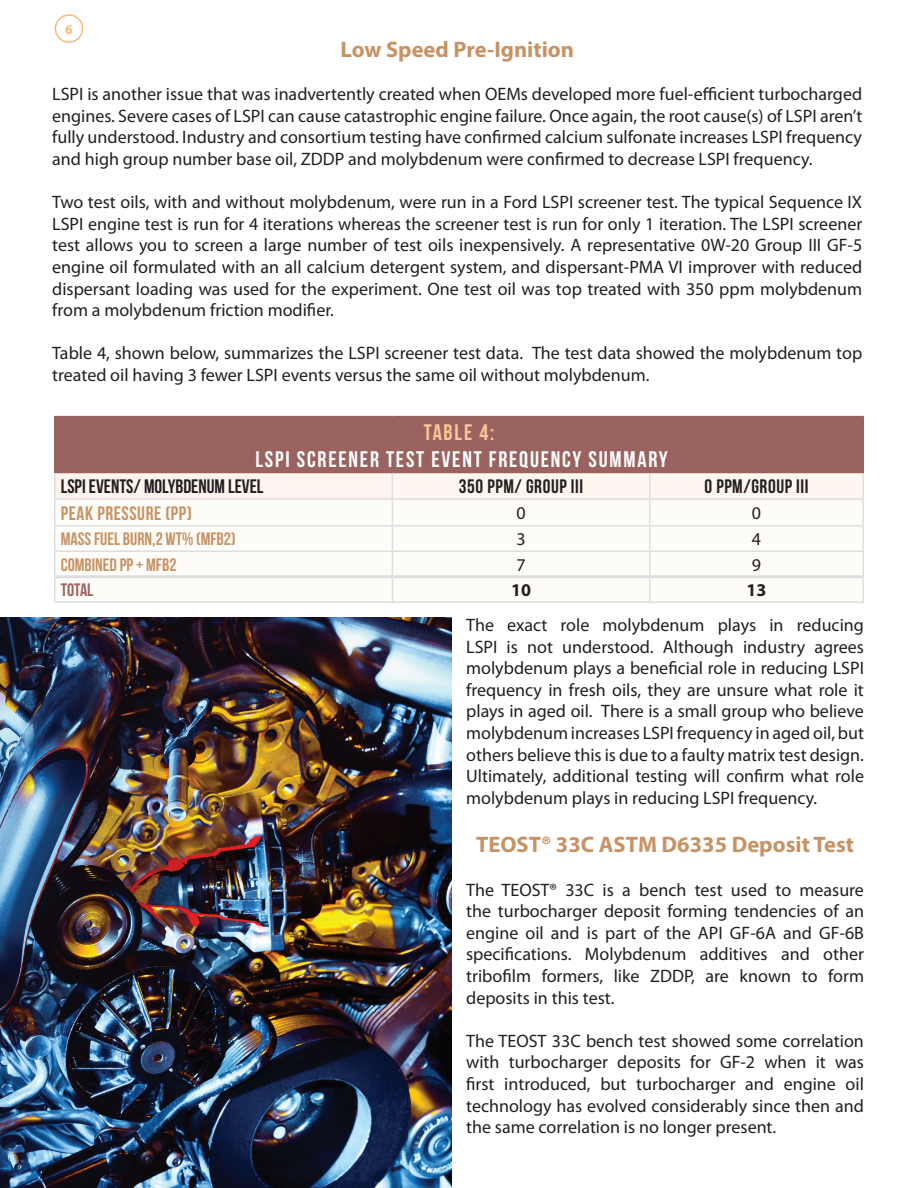
<style>
.page{position:relative;width:918px;height:1188px;background:#fff}
.page>*{position:absolute;margin:0;border:0;box-sizing:border-box;transform-origin:0 0}
.t1{font:700 22.5px "Myriad Pro";color:#c79365}
.t2{font:700 22.5px "Bebas Neue";letter-spacing:.08em;color:#fff}
.t3{font:700 22.5px "Bebas Neue";letter-spacing:.08em;color:#fac799}
.t4{font:700 19.5px "Bebas Neue";letter-spacing:.03em;color:#231f20}
.t5{font:700 19.5px "Bebas Neue";color:#231f20}
.t6{font:700 19.5px "Bebas Neue";letter-spacing:.03em;color:#c79365}
.t7{font:18px/21.6px "Myriad Pro";color:#231f20;text-align:justify}
.t8{font:700 18px "Bebas Neue";color:#c79365}
.t9{font:700 18px "Bebas Neue";color:#9a6360}
.t10{font:700 18px "Myriad Pro";color:#231f20}
.t11{font:700 13.5px "Myriad Pro";color:#f8b87e}
</style>
<div class="page">
<img style="left:0;top:617px;width:452px;height:571px">
<div style="left:55px;top:14px;width:28px;height:29px;border:2px solid #f8b87e;border-radius:50%"></div>
<div style="left:55px;top:417px;width:808px;height:55px;background:#9a6360"></div>
<div style="left:55px;top:472px;width:337px;height:27px;background:#fef6ee"></div>
<svg style="left:56px;top:500px;width:336px;height:102px"></svg>
<hr style="left:862px;top:473px;width:2px;height:25px;background:#dddee0">
<hr style="left:54px;top:498px;width:338px;height:2px;background:#dddee0">
<hr style="left:54px;top:500px;width:2px;height:25px;background:#dddee0">
<hr style="left:650px;top:498px;width:214px;height:2px;background:#dddee0">
<hr style="left:862px;top:500px;width:2px;height:25px;background:#dddee0">
<hr style="left:54px;top:525px;width:338px;height:1px;background:#dddee0">
<hr style="left:54px;top:526px;width:2px;height:24px;background:#dddee0">
<hr style="left:650px;top:525px;width:214px;height:1px;background:#dddee0">
<hr style="left:862px;top:526px;width:2px;height:24px;background:#dddee0">
<hr style="left:54px;top:550px;width:338px;height:2px;background:#dddee0">
<hr style="left:54px;top:552px;width:2px;height:25px;background:#dddee0">
<hr style="left:650px;top:550px;width:214px;height:2px;background:#dddee0">
<hr style="left:862px;top:552px;width:2px;height:25px;background:#dddee0">
<hr style="left:54px;top:577px;width:2px;height:25px;background:#dddee0">
<svg style="left:392px;top:473px;width:471px;height:129px"></svg>
<hr style="left:649px;top:578px;width:2px;height:24px;background:#dddee0">
<hr style="left:862px;top:577px;width:2px;height:25px;background:#dddee0">
<hr style="left:54px;top:602px;width:338px;height:1px;background:#dddee0">
<hr style="left:392px;top:602px;width:258px;height:1px;background:#dddee0">
<hr style="left:650px;top:602px;width:214px;height:1px;background:#dddee0">
<hr style="left:54px;top:416px;width:338px;height:1px;background:#9a6360">
<hr style="left:54px;top:417px;width:2px;height:55px;background:#9a6360">
<hr style="left:392px;top:416px;width:258px;height:1px;background:#9a6360">
<hr style="left:650px;top:416px;width:214px;height:1px;background:#9a6360">
<hr style="left:54px;top:472px;width:338px;height:1px;background:#9a6360">
<hr style="left:392px;top:472px;width:258px;height:1px;background:#9a6360">
<hr style="left:650px;top:472px;width:214px;height:1px;background:#9a6360">
<hr style="left:54px;top:473px;width:2px;height:25px;background:#dddee0">
<hr style="left:862px;top:417px;width:2px;height:55px;background:#9a6360">
<hr style="left:56px;top:575px;width:336px;height:3px;background:#dddee0">
<hr style="left:392px;top:575px;width:258px;height:3px;background:#dddee0">
<hr style="left:650px;top:575px;width:213px;height:3px;background:#dddee0">
<p class="t11" style="left:65px;top:20px;width:9px">6</p>
<p class="t1" style="left:340px;top:35px;width:235px">Low Speed Pre-Ignition</p>
<p class="t7" style="left:52px;top:83px;width:812px">LSPI is another issue that was inadvertently created when OEMs developed more fuel-efficient turbocharged engines. Severe cases of LSPI can cause catastrophic engine failure. Once again, the root cause(s) of LSPI aren’t fully understood. Industry and consortium testing have confirmed calcium sulfonate increases LSPI frequency and high group number base oil, ZDDP and molybdenum were confirmed to decrease LSPI frequency.</p>
<p class="t7" style="left:52px;top:191px;width:812px">Two test oils, with and without molybdenum, were run in a Ford LSPI screener test. The typical Sequence IX LSPI engine test is run for 4 iterations whereas the screener test is run for only 1 iteration. The LSPI screener test allows you to screen a large number of test oils inexpensively. A representative 0W-20 Group III GF-5 engine oil formulated with an all calcium detergent system, and dispersant-PMA VI improver with reduced dispersant loading was used for the experiment. One test oil was top treated with 350 ppm molybdenum from a molybdenum friction modifier.</p>
<p class="t7" style="left:52px;top:342px;width:812px">Table 4, shown below, summarizes the LSPI screener test data. The test data showed the molybdenum top treated oil having 3 fewer LSPI events versus the same oil without molybdenum.</p>
<p class="t3" style="left:424px;top:419px;width:72px">TABLE 4:</p>
<p class="t2" style="left:255px;top:446px;width:414px">LSPI SCREENER TEST EVENT FREQUENCY SUMMARY</p>
<p class="t5" style="left:61px;top:476px;width:204px">LSPI EVENTS/ MOLYBDENUM LEVEL</p>
<p class="t4" style="left:459px;top:476px;width:126px">350 PPM/ GROUP III</p>
<p class="t4" style="left:705px;top:476px;width:106px">0 PPM/GROUP III</p>
<p class="t6" style="left:61px;top:502px;width:133px">PEAK PRESSURE (PP)</p>
<p class="t7" style="left:516px;top:502px;width:11px">0</p>
<p class="t7" style="left:752px;top:502px;width:11px">0</p>
<p class="t8" style="left:61px;top:529px;width:176px">MASS FUEL BURN,2 WT% (MFB2)</p>
<p class="t7" style="left:516px;top:528px;width:11px">3</p>
<p class="t7" style="left:752px;top:528px;width:11px">4</p>
<p class="t8" style="left:61px;top:555px;width:117px">COMBINED PP + MFB2</p>
<p class="t7" style="left:516px;top:554px;width:11px">7</p>
<p class="t7" style="left:752px;top:554px;width:11px">9</p>
<p class="t9" style="left:61px;top:580px;width:34px">TOTAL</p>
<p class="t10" style="left:511px;top:578px;width:21px">10</p>
<p class="t10" style="left:747px;top:578px;width:21px">13</p>
<p class="t7" style="left:466px;top:614px;width:399px">The exact role molybdenum plays in reducing LSPI is not understood. Although industry agrees molybdenum plays a beneficial role in reducing LSPI frequency in fresh oils, they are unsure what role it plays in aged oil. There is a small group who believe molybdenum increases LSPI frequency in aged oil, but others believe this is due to a faulty matrix test design.<br>Ultimately, additional testing will confirm what role molybdenum plays in reducing LSPI frequency.</p>
<p class="t1" style="left:476px;top:830px;width:379px">TEOST® 33C ASTM D6335 Deposit Test</p>
<p class="t7" style="left:466px;top:878px;width:399px">The TEOST® 33C is a bench test used to measure the turbocharger deposit forming tendencies of an engine oil and is part of the API GF-6A and GF-6B specifications. Molybdenum additives and other tribofilm formers, like ZDDP, are known to form deposits in this test.</p>
<p class="t7" style="left:466px;top:1030px;width:399px">The TEOST 33C bench test showed some correlation with turbocharger deposits for GF-2 when it was first introduced, but turbocharger and engine oil technology has evolved considerably since then and the same correlation is no longer present.</p>
</div>
